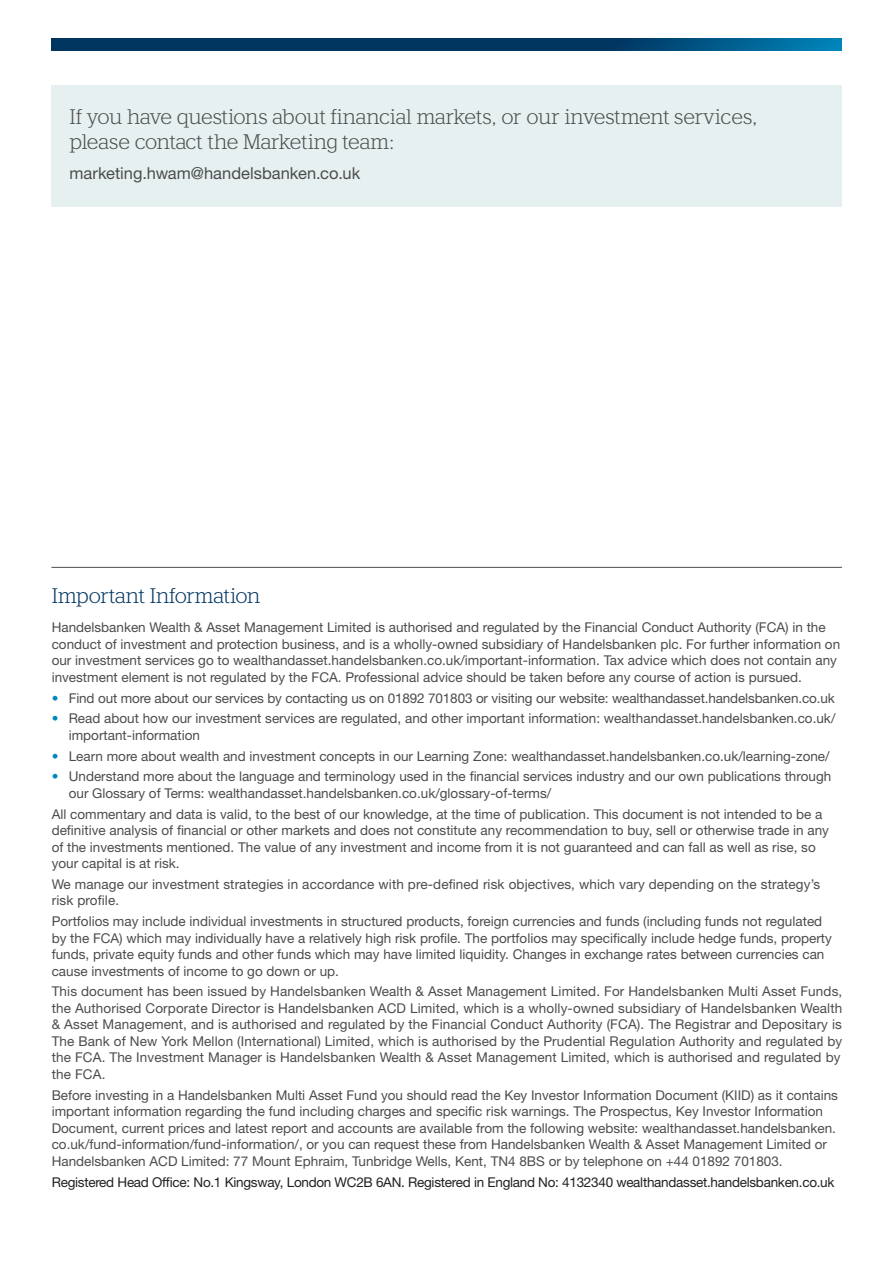
<style>
.page{position:relative;width:893px;height:1263px;background:#fff}
.page>*{position:absolute;margin:0;border:0;box-sizing:border-box;transform-origin:0 0}
.Headings{font:300 21px/25.5px "Handelsbanken Slabserif";letter-spacing:-.02em;color:#4b4c4d}
.Headings-2{font:300 21px "Handelsbanken Slabserif";letter-spacing:-.02em;color:#003560}
.Pull_quote{font:16.5px "Helvetica Neue LT Pro";color:#4b4c4d}
.The_value_of_investments{font:13.5px/16.5px "Helvetica Neue LT Pro";color:#4b4c4d}
.Bullet_point{font:13.5px/16.5px "Helvetica Neue LT Pro";color:#4b4c4d}
.t1{font:13.5px "Helvetica Neue LT Pro";letter-spacing:-.02em;color:#231f20}
.s1{color:#0088be}
</style>
<div class="page">
<div style="left:51px;top:86px;width:791px;height:121px;background:#e7f0f1"></div>
<svg style="left:51px;top:38px;width:791px;height:13px;fill:#003560"></svg>
<hr style="left:51px;top:567px;width:791px;height:1px;background:#4b4c4d">
<p class="Headings" style="left:69px;top:104px;width:690px">If you have questions about financial markets, or our investment services, please contact the Marketing team:</p>
<p class="Pull_quote" style="left:69px;top:163px;width:292px">marketing.hwam@handelsbanken.co.uk</p>
<p class="Headings-2" style="left:52px;top:584px;width:210px">Important Information</p>
<p class="The_value_of_investments" style="left:52px;top:619px;width:790px">Handelsbanken Wealth &amp; Asset Management Limited is authorised and regulated by the Financial Conduct Authority (FCA) in the conduct of investment and protection business, and is a wholly-owned subsidiary of Handelsbanken plc. For further information on our investment services go to wealthandasset.handelsbanken.co.uk/important-information. Tax advice which does not contain any investment element is not regulated by the FCA. Professional advice should be taken before any course of action is pursued.</p>
<p class="Bullet_point" style="left:52px;top:689px;width:784px"><span class="s1">•</span> Find out more about our services by contacting us on 01892 701803 or visiting our website: wealthandasset.handelsbanken.co.uk</p>
<p class="Bullet_point" style="left:69px;top:710px;width:768px;text-indent:-17px"><span class="s1">•</span> Read about how our investment services are regulated, and other important information: wealthandasset.handelsbanken.co.uk/ important-information</p>
<p class="Bullet_point" style="left:52px;top:747px;width:779px"><span class="s1">•</span> Learn more about wealth and investment concepts in our Learning Zone: wealthandasset.handelsbanken.co.uk/learning-zone/</p>
<p class="Bullet_point" style="left:69px;top:768px;width:764px;text-indent:-17px"><span class="s1">•</span> Understand more about the language and terminology used in the financial services industry and our own publications through our Glossary of Terms: wealthandasset.handelsbanken.co.uk/glossary-of-terms/</p>
<p class="The_value_of_investments" style="left:52px;top:805px;width:779px">All commentary and data is valid, to the best of our knowledge, at the time of publication. This document is not intended to be a definitive analysis of financial or other markets and does not constitute any recommendation to buy, sell or otherwise trade in any of the investments mentioned. The value of any investment and income from it is not guaranteed and can fall as well as rise, so your capital is at risk.</p>
<p class="The_value_of_investments" style="left:52px;top:875px;width:770px">We manage our investment strategies in accordance with pre-defined risk objectives, which vary depending on the strategy’s risk profile.</p>
<p class="The_value_of_investments" style="left:52px;top:913px;width:782px">Portfolios may include individual investments in structured products, foreign currencies and funds (including funds not regulated by the FCA) which may individually have a relatively high risk profile. The portfolios may specifically include hedge funds, property funds, private equity funds and other funds which may have limited liquidity. Changes in exchange rates between currencies can cause investments of income to go down or up.</p>
<p class="The_value_of_investments" style="left:52px;top:983px;width:792px">This document has been issued by Handelsbanken Wealth &amp; Asset Management Limited. For Handelsbanken Multi Asset Funds, the Authorised Corporate Director is Handelsbanken ACD Limited, which is a wholly-owned subsidiary of Handelsbanken Wealth &amp; Asset Management, and is authorised and regulated by the Financial Conduct Authority (FCA). The Registrar and Depositary is The Bank of New York Mellon (International) Limited, which is authorised by the Prudential Regulation Authority and regulated by the FCA. The Investment Manager is Handelsbanken Wealth &amp; Asset Management Limited, which is authorised and regulated by the FCA.</p>
<p class="The_value_of_investments" style="left:52px;top:1086px;width:788px">Before investing in a Handelsbanken Multi Asset Fund you should read the Key Investor Information Document (KIID) as it contains important information regarding the fund including charges and specific risk warnings. The Prospectus, Key Investor Information Document, current prices and latest report and accounts are available from the following website: wealthandasset.handelsbanken. co.uk/fund-information/fund-information/, or you can request these from Handelsbanken Wealth &amp; Asset Management Limited or Handelsbanken ACD Limited: 77 Mount Ephraim, Tunbridge Wells, Kent, TN4 8BS or by telephone on +44 01892 701803.</p>
<p class="t1" style="left:52px;top:1173px;width:784px">Registered Head Office: No.1 Kingsway, London WC2B 6AN. Registered in England No: 4132340 wealthandasset.handelsbanken.co.uk</p>
</div>
